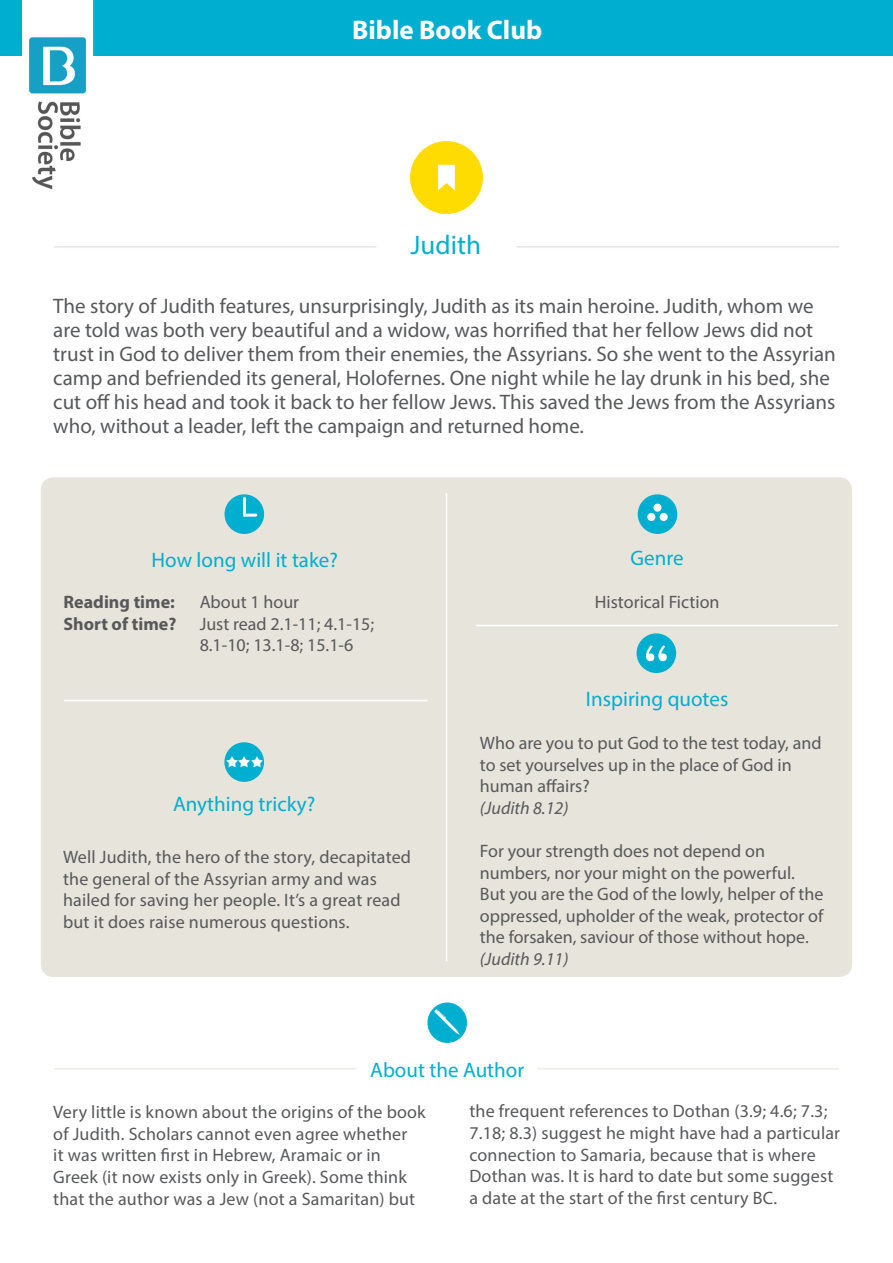
<style>
.page{position:relative;width:893px;height:1263px;background:#fff}
.page>*{position:absolute;margin:0;border:0;box-sizing:border-box;transform-origin:0 0}
.t1{font:700 27px "Myriad Pro";color:#fff}
.t2{font:27px "Myriad Pro";color:#00aecf}
.t3{font:21px/24px "Myriad Pro";color:#57585a}
.t4{font:21px "Myriad Pro";color:#00aecf}
.t5{font:18px/21.6px "Myriad Pro";letter-spacing:.01em;color:#57585a}
.t6{font:italic 18px "Myriad Pro";color:#57585a}
.t7{font:700 18px "Myriad Pro";color:#57585a}
</style>
<div class="page">
<div style="left:0;top:0;width:893px;height:55px;background:#00aecf"></div>
<div style="left:41px;top:477px;width:811px;height:500px;background:#e7e4dc;border-radius:13px"></div>
<img style="left:23px;top:0;width:71px;height:190px">
<hr style="left:64px;top:700px;width:363px;height:1px;background:#fff">
<hr style="left:476px;top:625px;width:362px;height:1px;background:#fff">
<hr style="left:446px;top:493px;width:1px;height:468px;background:#fff">
<div style="left:637px;top:633px;width:39px;height:40px;background:#00aecf;border-radius:50%"></div>
<svg style="left:646px;top:645px;width:21px;height:16px"></svg>
<div style="left:224px;top:494px;width:40px;height:40px;background:#00aecf;border-radius:50%"></div>
<hr style="left:243px;top:498px;width:3px;height:17px;background:#fff">
<svg style="left:244px;top:514px;width:12px;height:3px"></svg>
<div style="left:638px;top:494px;width:39px;height:40px;background:#00aecf;border-radius:50%"></div>
<div style="left:653px;top:504px;width:8px;height:8px;background:#fff;border-radius:50%"></div>
<div style="left:660px;top:513px;width:8px;height:8px;background:#fff;border-radius:50%"></div>
<div style="left:647px;top:513px;width:8px;height:8px;background:#fff;border-radius:50%"></div>
<div style="left:410px;top:141px;width:73px;height:73px;background:#ffdc01;border-radius:50%"></div>
<svg style="left:438px;top:165px;width:17px;height:25px"></svg>
<div style="left:224px;top:742px;width:40px;height:40px;background:#00aecf;border-radius:50%"></div>
<svg style="left:226px;top:756px;width:36px;height:11px"></svg>
<div style="left:427px;top:1002px;width:40px;height:41px;background:#00aecf;border-radius:50%"></div>
<hr style="left:54px;top:1068px;width:302px;height:1px;background:#e7e4dc">
<hr style="left:537px;top:1068px;width:302px;height:1px;background:#e7e4dc">
<img style="left:434px;top:1009px;width:26px;height:25px">
<hr style="left:54px;top:246px;width:322px;height:2px;background:#e7e4dc">
<hr style="left:517px;top:246px;width:322px;height:2px;background:#e7e4dc">
<p class="t1" style="left:352px;top:12px;width:192px">Bible Book Club</p>
<p class="t2" style="left:411px;top:228px;width:72px">Judith</p>
<p class="t3" style="left:53px;top:294px;width:784px">The story of Judith features, unsurprisingly, Judith as its main heroine. Judith, whom we are told was both very beautiful and a widow, was horrified that her fellow Jews did not trust in God to deliver them from their enemies, the Assyrians. So she went to the Assyrian camp and befriended its general, Holofernes. One night while he lay drunk in his bed, she cut off his head and took it back to her fellow Jews. This saved the Jews from the Assyrians who, without a leader, left the campaign and returned home.</p>
<p class="t4" style="left:152px;top:547px;width:188px">How long will it take?</p>
<p class="t7" style="left:64px;top:590px;width:113px">Reading time:</p>
<p class="t5" style="left:200px;top:591px;width:101px">About 1 hour</p>
<p class="t7" style="left:64px;top:612px;width:114px">Short of time?</p>
<p class="t5" style="left:200px;top:613px;width:176px">Just read 2.1-11; 4.1-15;<br>8.1-10; 13.1-8; 15.1-6</p>
<p class="t4" style="left:173px;top:791px;width:144px">Anything tricky?</p>
<p class="t5" style="left:63px;top:846px;width:350px">Well Judith, the hero of the story, decapitated the general of the Assyrian army and was hailed for saving her people. It’s a great read but it does raise numerous questions.</p>
<p class="t4" style="left:631px;top:545px;width:55px">Genre</p>
<p class="t5" style="left:595px;top:591px;width:126px">Historical Fiction</p>
<p class="t4" style="left:586px;top:686px;width:144px">Inspiring quotes</p>
<p class="t5" style="left:480px;top:732px;width:343px">Who are you to put God to the test today, and to set yourselves up in the place of God in human affairs?</p>
<p class="t6" style="left:480px;top:797px;width:90px">(Judith 8.12)</p>
<p class="t5" style="left:480px;top:840px;width:345px">For your strength does not depend on numbers, nor your might on the powerful.<br>But you are the God of the lowly, helper of the oppressed, upholder of the weak, protector of the forsaken, saviour of those without hope.</p>
<p class="t6" style="left:480px;top:948px;width:90px">(Judith 9.11)</p>
<p class="t4" style="left:370px;top:1057px;width:155px">About the Author</p>
<p class="t5" style="left:469px;top:1100px;width:372px">the frequent references to Dothan (3.9; 4.6; 7.3; 7.18; 8.3) suggest he might have had a particular connection to Samaria, because that is where Dothan was. It is hard to date but some suggest a date at the start of the first century BC.</p>
<p class="t5" style="left:53px;top:1101px;width:374px">Very little is known about the origins of the book of Judith. Scholars cannot even agree whether<br>it was written first in Hebrew, Aramaic or in Greek (it now exists only in Greek). Some think that the author was a Jew (not a Samaritan) but</p>
</div>
